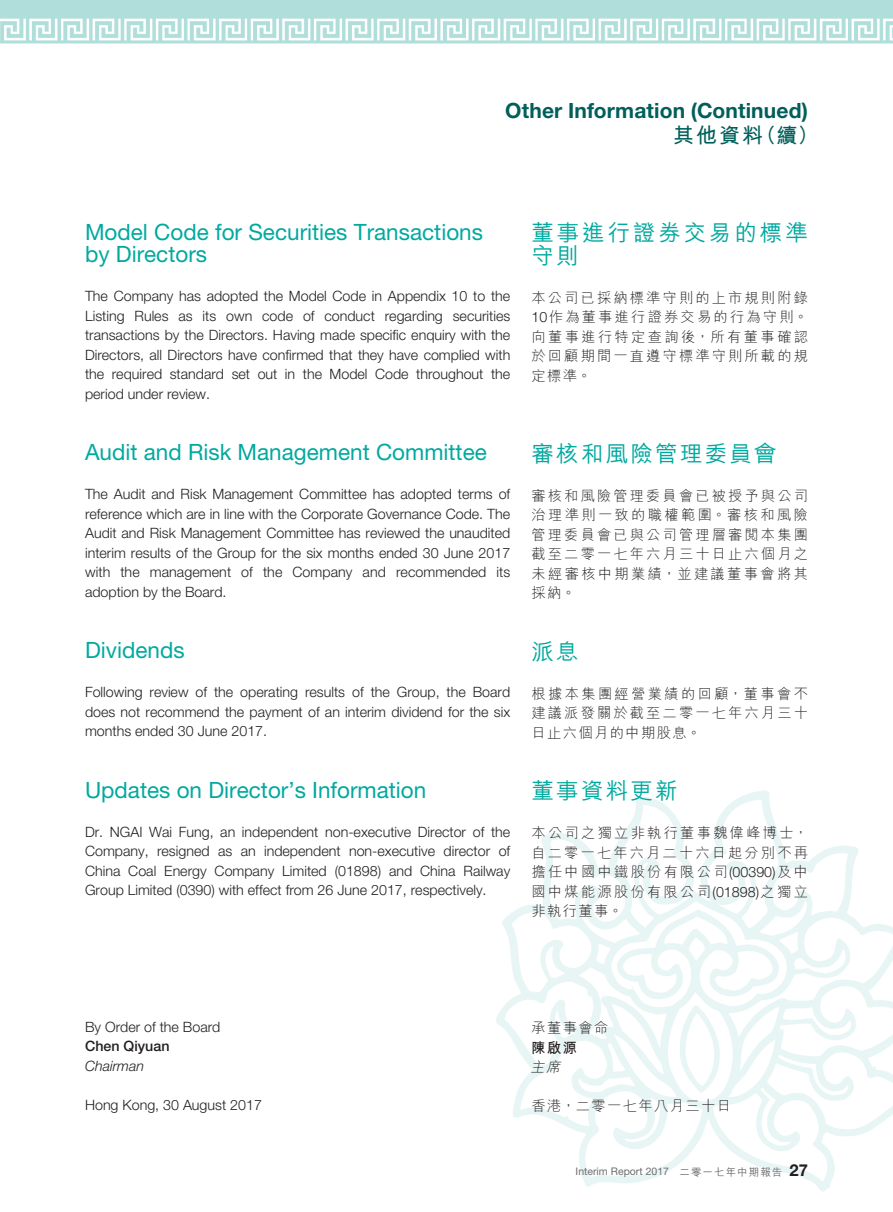
<style>
.page{position:relative;width:893px;height:1212px;background:#fff}
.page>*{position:absolute;margin:0;border:0;box-sizing:border-box;transform-origin:0 0}
.t1{font:22.5px/22.5px "Helvetica Neue LT Std";color:#00a99f}
.t2{font:500 22.5px "M Hei HK";letter-spacing:.1em;color:#00a99f}
.t3{font:500 22.5px/22.5px "M Hei HK";letter-spacing:.13em;color:#00a99f}
.t4{font:700 21px "Helvetica Neue LT Std";letter-spacing:.005em;color:#005f5a}
.t5{font:700 21px "M Hei HK";color:#005f5a}
.t6{font:300 14.25px/19.5px "Helvetica Neue LT Std";color:#231f20;text-align:justify}
.t7{font:300 14.25px/19.5px "M Hei HK";letter-spacing:.15em;color:#231f20;text-align:justify}
.t8{font:300 14.25px "M Hei HK";letter-spacing:.1em;color:#231f20}
.t9{font:500 14.25px "Helvetica Neue LT Std";color:#231f20}
.t10{font:italic 300 14.25px "Helvetica Neue LT Std";color:#231f20}
.t11{font:700 14.25px "M Hei HK";color:#231f20}
.t12{font:italic 300 14.25px "M Hei HK";color:#231f20}
.t13{font:10.5px "Helvetica Neue LT Std";color:#6c6d70}
.s1{font-family:"Helvetica Neue LT Std"}
.s2{font-family:"M Hei HK";font-weight:500}
.s3{font-weight:700;font-size:16.5px;color:#231f20}
</style>
<div class="page">
<img style="left:0;top:0;width:893px;height:1192px">
<h2 class="t4" style="left:505px;top:98px;width:304px">Other Information (Continued)</h2>
<h2 class="t5" style="left:673px;top:120px;width:147px">其他資料（續）</h2>
<h1 class="t1" style="left:85px;top:220px;width:399px">Model Code for Securities Transactions by Directors</h1>
<p class="t6" style="left:85px;top:286px;width:427px">The Company has adopted the Model Code in Appendix 10 to the Listing Rules as its own code of conduct regarding securities transactions by the Directors. Having made specific enquiry with the Directors, all Directors have confirmed that they have complied with the required standard set out in the Model Code throughout the period under review.</p>
<h1 class="t1" style="left:85px;top:441px;width:403px">Audit and Risk Management Committee</h1>
<p class="t6" style="left:85px;top:484px;width:427px">The Audit and Risk Management Committee has adopted terms of reference which are in line with the Corporate Governance Code. The Audit and Risk Management Committee has reviewed the unaudited interim results of the Group for the six months ended 30 June 2017 with the management of the Company and recommended its adoption by the Board.</p>
<h1 class="t1" style="left:85px;top:639px;width:101px">Dividends</h1>
<p class="t6" style="left:85px;top:682px;width:427px">Following review of the operating results of the Group, the Board does not recommend the payment of an interim dividend for the six months ended 30 June 2017.</p>
<h1 class="t1" style="left:85px;top:778px;width:343px">Updates on Director’s Information</h1>
<p class="t6" style="left:85px;top:822px;width:427px">Dr. NGAI Wai Fung, an independent non-executive Director of the Company, resigned as an independent non-executive director of China Coal Energy Company Limited (01898) and China Railway Group Limited (0390) with effect from 26 June 2017, respectively.</p>
<h1 class="t3" style="left:531px;top:220px;width:278px">董事進行證券交易的標準守則</h1>
<p class="t7" style="left:531px;top:288px;width:278px">本公司已採納標準守則的上市規則附錄<span class="s1">10</span>作為董事進行證券交易的行為守則。向董事進行特定查詢後，所有董事確認於回顧期間一直遵守標準守則所載的規定標準。</p>
<h1 class="t2" style="left:531px;top:437px;width:247px">審核和風險管理委員會</h1>
<p class="t7" style="left:531px;top:486px;width:278px">審核和風險管理委員會已被授予與公司治理準則一致的職權範圍。審核和風險管理委員會已與公司管理層審閱本集團截至二零一七年六月三十日止六個月之未經審核中期業績，並建議董事會將其採納。</p>
<h1 class="t2" style="left:531px;top:635px;width:49px">派息</h1>
<p class="t7" style="left:531px;top:684px;width:278px">根據本集團經營業績的回顧，董事會不建議派發關於截至二零一七年六月三十日止六個月的中期股息。</p>
<h1 class="t2" style="left:531px;top:775px;width:148px">董事資料更新</h1>
<p class="t7" style="left:531px;top:823px;width:278px">本公司之獨立非執行董事魏偉峰博士，自二零一七年六月二十六日起分別不再擔任中國中鐵股份有限公司<span class="s1">(00390)</span>及中國中煤能源股份有限公司<span class="s1">(01898)</span>之獨立非執行董事。</p>
<p class="t6" style="left:85px;top:1017px;width:137px">By Order of the Board</p>
<p class="t9" style="left:85px;top:1038px;width:86px">Chen Qiyuan</p>
<p class="t10" style="left:85px;top:1057px;width:61px">Chairman</p>
<p class="t6" style="left:85px;top:1095px;width:178px">Hong Kong, 30 August 2017</p>
<p class="t7" style="left:531px;top:1018px;width:78px">承董事會命</p>
<p class="t11" style="left:531px;top:1037px;width:47px">陳啟源</p>
<p class="t12" style="left:530px;top:1060px;width:34px">主席</p>
<p class="t8" style="left:531px;top:1099px;width:201px">香港，二零一七年八月三十日</p>
<p class="t13" style="left:576px;top:1165px;width:234px">Interim Report 2017 <span class="s2">二零一七年中期報告</span> <span class="s3">27</span></p>
</div>
